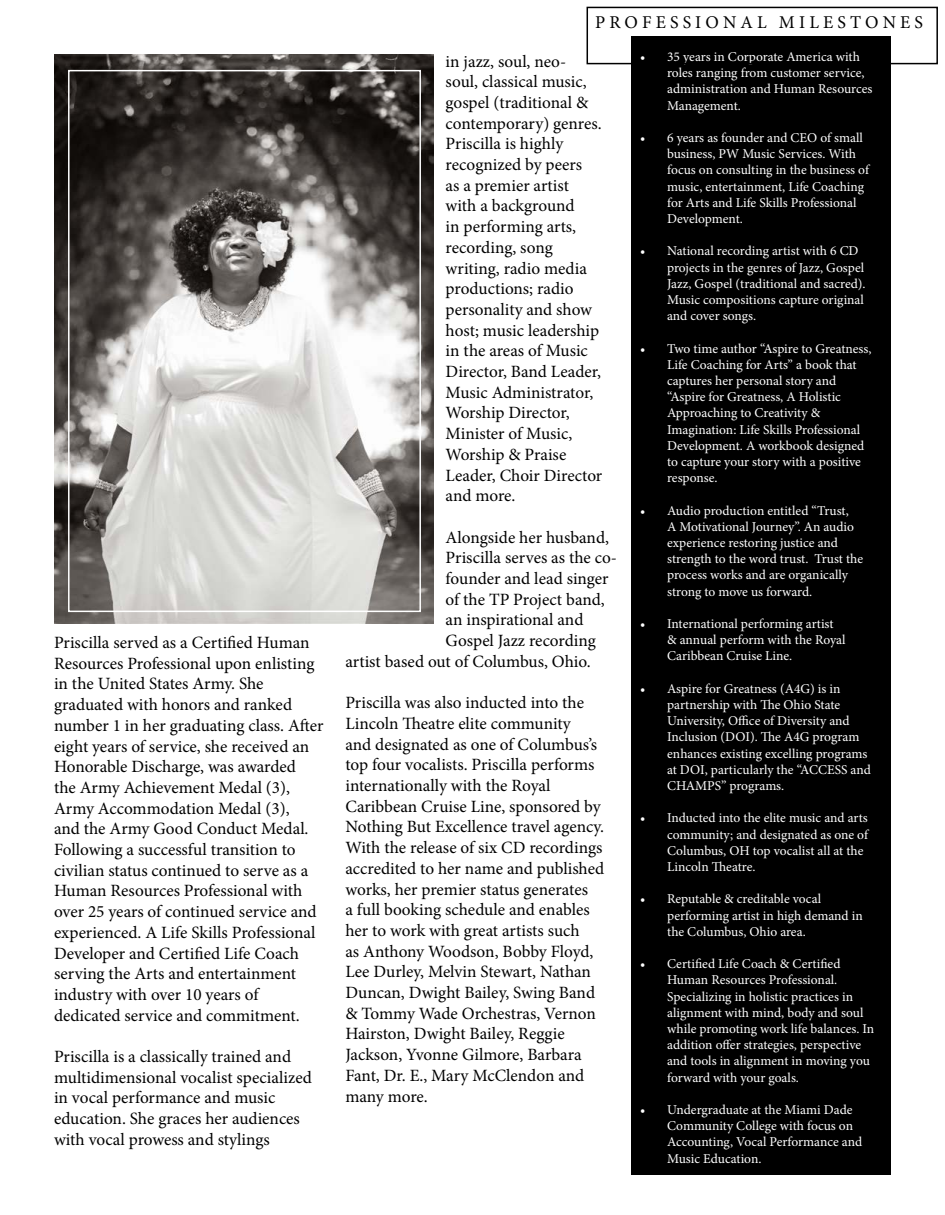
<style>
.page{position:relative;width:945px;height:1215px;background:#fff}
.page>*{position:absolute;margin:0;border:0;box-sizing:border-box;transform-origin:0 0}
.t1{font:18px "Minion Pro";color:#000}
.t2{font:17.25px/20.7px "Minion Pro";color:#000}
.t3{font:13.5px/16.2px "Minion Pro";color:#fff}
</style>
<div class="page">
<div style="left:632px;top:36px;width:259px;height:1138px;background:#000"></div>
<img style="left:54px;top:54px;width:380px;height:570px">
<div style="left:587px;top:7px;width:351px;height:57px;border:2px solid #000"></div>
<div style="left:68px;top:70px;width:353px;height:542px;border:2px solid #fff"></div>
<p class="t2" style="left:54px;top:632px;width:271px">Priscilla served as a Certified Human Resources Professional upon enlisting in the United States Army. She graduated with honors and ranked number 1 in her graduating class. After eight years of service, she received an Honorable Discharge, was awarded<br>the Army Achievement Medal (3), Army Accommodation Medal (3),<br>and the Army Good Conduct Medal.<br>Following a successful transition to civilian status continued to serve as a Human Resources Professional with over 25 years of continued service and experienced. A Life Skills Professional Developer and Certified Life Coach serving the Arts and entertainment industry with over 10 years of dedicated service and commitment.</p>
<p class="t2" style="left:54px;top:1046px;width:259px">Priscilla is a classically trained and multidimensional vocalist specialized in vocal performance and music education. She graces her audiences with vocal prowess and stylings</p>
<p class="t1" style="left:595px;top:11px;width:329px">P R O F E S S I O N A L M I L E S T O N E S</p>
<p class="t2" style="left:446px;top:51px;width:158px">in jazz, soul, neo&shy;soul, classical music, gospel (traditional &amp; contemporary) genres.<br>Priscilla is highly recognized by peers<br>as a premier artist with a background<br>in performing arts, recording, song writing, radio media productions; radio personality and show host; music leadership in the areas of Music<br>Director, Band Leader,<br>Music Administrator,<br>Worship Director,<br>Minister of Music,<br>Worship &amp; Praise<br>Leader, Choir Director and more.</p>
<p class="t2" style="left:446px;top:527px;width:165px">Alongside her husband,</p>
<p class="t2" style="left:446px;top:548px;width:173px">Priscilla serves as the co-</p>
<p class="t2" style="left:446px;top:568px;width:164px">founder and lead singer</p>
<p class="t2" style="left:446px;top:589px;width:161px">of the TP Project band,</p>
<p class="t2" style="left:446px;top:610px;width:139px">an inspirational and</p>
<p class="t2" style="left:446px;top:630px;width:152px">Gospel Jazz recording</p>
<p class="t2" style="left:345px;top:651px;width:247px">artist based out of Columbus, Ohio.</p>
<p class="t2" style="left:345px;top:692px;width:260px">Priscilla was also inducted into the Lincoln Theatre elite community<br>and designated as one of Columbus’s top four vocalists. Priscilla performs internationally with the Royal Caribbean Cruise Line, sponsored by Nothing But Excellence travel agency.<br>With the release of six CD recordings accredited to her name and published works, her premier status generates<br>a full booking schedule and enables her to work with great artists such<br>as Anthony Woodson, Bobby Floyd, Lee Durley, Melvin Stewart, Nathan Duncan, Dwight Bailey, Swing Band &amp; Tommy Wade Orchestras, Vernon Hairston, Dwight Bailey, Reggie Jackson, Yvonne Gilmore, Barbara Fant, Dr. E., Mary McClendon and many more.</p>
<p class="t3" style="left:667px;top:49px;width:207px;text-indent:-27px">• 35 years in Corporate America with roles ranging from customer service, administration and Human Resources<br>Management.</p>
<p class="t3" style="left:667px;top:130px;width:203px;text-indent:-27px">• 6 years as founder and CEO of small business, PW Music Services. With focus on consulting in the business of music, entertainment, Life Coaching for Arts and Life Skills Professional<br>Development.</p>
<p class="t3" style="left:667px;top:243px;width:200px;text-indent:-27px">• National recording artist with 6 CD projects in the genres of Jazz, Gospel Jazz, Gospel (traditional and sacred).<br>Music compositions capture original and cover songs.</p>
<p class="t3" style="left:667px;top:340px;width:206px;text-indent:-27px">• Two time author “Aspire to Greatness,<br>Life Coaching for Arts” a book that captures her personal story and “Aspire for Greatness, A Holistic<br>Approaching to Creativity &amp;<br>Imagination: Life Skills Professional<br>Development. A workbook designed to capture your story with a positive response.</p>
<p class="t3" style="left:667px;top:502px;width:198px;text-indent:-27px">• Audio production entitled “Trust,<br>A Motivational Journey”. An audio experience restoring justice and strength to the word trust. Trust the process works and are organically strong to move us forward.</p>
<p class="t3" style="left:667px;top:616px;width:180px;text-indent:-27px">• International performing artist &amp; annual perform with the Royal<br>Caribbean Cruise Line.</p>
<p class="t3" style="left:667px;top:680px;width:205px;text-indent:-27px">• Aspire for Greatness (A4G) is in partnership with The Ohio State<br>University, Office of Diversity and<br>Inclusion (DOI). The A4G program enhances existing excelling programs at DOI, particularly the “ACCESS and<br>CHAMPS” programs.</p>
<p class="t3" style="left:667px;top:810px;width:202px;text-indent:-27px">• Inducted into the elite music and arts community; and designated as one of<br>Columbus, OH top vocalist all at the<br>Lincoln Theatre.</p>
<p class="t3" style="left:667px;top:891px;width:197px;text-indent:-27px">• Reputable &amp; creditable vocal performing artist in high demand in the Columbus, Ohio area.</p>
<p class="t3" style="left:667px;top:956px;width:209px;text-indent:-27px">• Certified Life Coach &amp; Certified Human Resources Professional.<br>Specializing in holistic practices in alignment with mind, body and soul while promoting work life balances. In addition offer strategies, perspective and tools in alignment in moving you forward with your goals.</p>
<p class="t3" style="left:667px;top:1102px;width:197px;text-indent:-27px">• Undergraduate at the Miami Dade<br>Community College with focus on<br>Accounting, Vocal Performance and<br>Music Education.</p>
</div>
